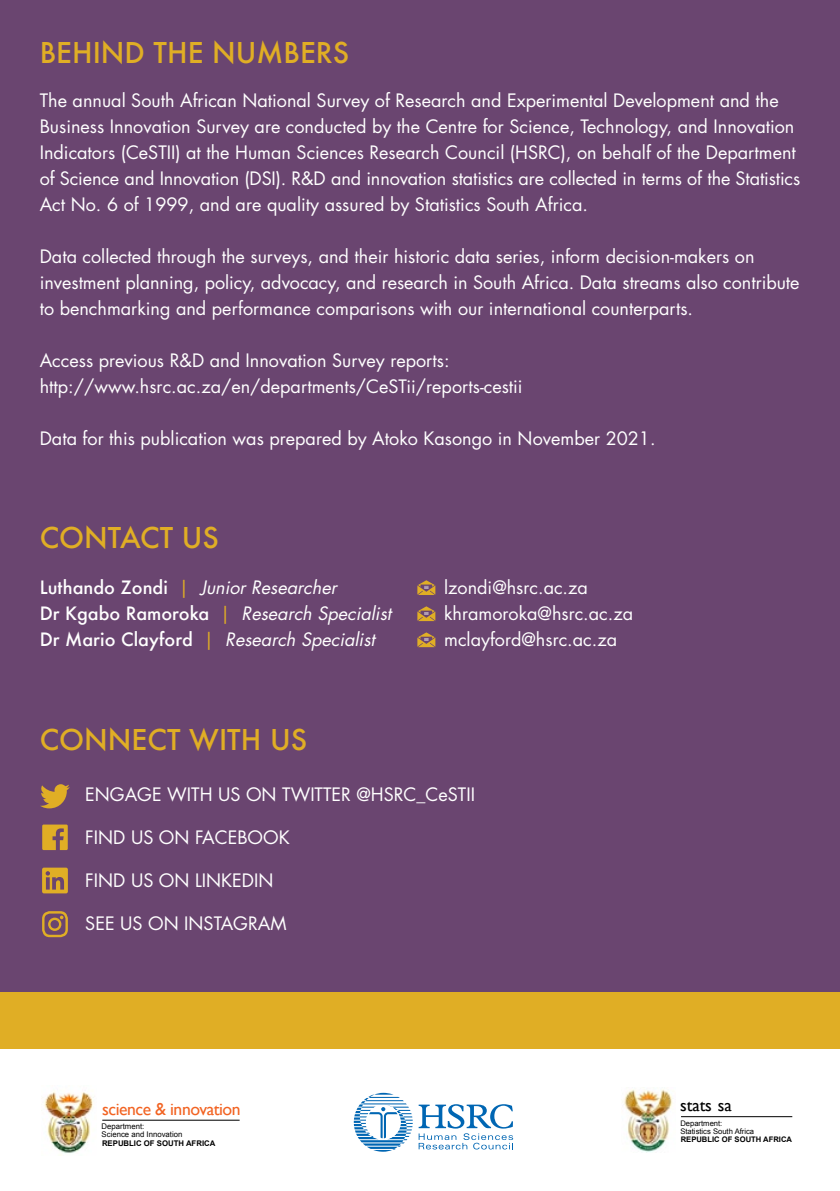
<style>
.page{position:relative;width:840px;height:1191px;background:#fff}
.page>*{position:absolute;margin:0;border:0;box-sizing:border-box;transform-origin:0 0}
.t1{font:500 28px "Futura";color:#e0ae25}
.t2{font:18px/26px "Futura Std";color:#fff}
.t3{font:italic 18px "Futura Std";letter-spacing:-.23em;color:#fff}
.t4{font:17.6px "Gill Sans";letter-spacing:-.025em;color:#f26322}
.t5{font:17.2px "Gill Sans";letter-spacing:-.01em;color:#000}
.t6{font:7.8px "Arial";color:#000}
.t7{font:700 7.8px "Arial";color:#000}
.t8{font:7.6px "Arial";color:#000}
.t9{font:700 7.6px "Arial";color:#000}
.s1{font-family:"Futura";font-weight:500;font-style:normal}
.s2{font-style:normal;color:#e0ae25}
</style>
<div class="page">
<div style="left:0;top:0;width:839px;height:996px;background:#6a4570"></div>
<svg style="left:353px;top:1092px;width:59px;height:59px"></svg>
<svg style="left:418px;top:1104px;width:95px;height:45px"></svg>
<img style="left:622px;top:1089px;width:51px;height:63px">
<hr style="left:680px;top:1116px;width:111px;height:1px;background:#000">
<img style="left:44px;top:1091px;width:49px;height:62px">
<hr style="left:102px;top:1119px;width:137px;height:1px;background:#000">
<svg style="left:42px;top:867px;width:26px;height:26px"></svg>
<svg style="left:40px;top:784px;width:30px;height:24px"></svg>
<svg style="left:42px;top:911px;width:26px;height:26px"></svg>
<svg style="left:42px;top:824px;width:26px;height:26px"></svg>
<svg style="left:417px;top:580px;width:18px;height:15px"></svg>
<svg style="left:417px;top:632px;width:18px;height:15px"></svg>
<svg style="left:417px;top:606px;width:18px;height:15px"></svg>
<div style="left:0;top:991px;width:839px;height:57px;background:#e0ae25"></div>
<p class="t1" style="left:40px;top:33px;width:311px">BEHIND THE NUMBERS</p>
<p class="t2" style="left:40px;top:88px;width:761px">The annual South African National Survey of Research and Experimental Development and the Business Innovation Survey are conducted by the Centre for Science, Technology, and Innovation Indicators (CeSTII) at the H uman Sciences Research Council (HSRC), on behalf of the Department of Science and I nnovation (DSI). R&amp;D and innovation statistics are collected in terms of the Statistics Act No. 6 of 1999, and are quality assured by Statistics South Africa.</p>
<p class="t2" style="left:40px;top:244px;width:760px">Data collected through the surveys, and their historic data series, inform decision-makers on investment planning, policy, advocacy, and research in South Africa. Data streams also contribute to benchmarking and performance comparisons with our international counterparts.</p>
<p class="t2" style="left:40px;top:348px;width:411px">Access previous R&amp;D and I nnovation Survey reports:</p>
<p class="t2" style="left:40px;top:374px;width:484px">http://www.hsrc.ac.za/en/departments/CeSTii/reports-cestii</p>
<p class="t2" style="left:40px;top:426px;width:617px">Data for this publication was prepared by Atoko Kasongo in November 2021.</p>
<p class="t1" style="left:40px;top:519px;width:181px">CONTACT US</p>
<p class="t3" style="left:40px;top:576px;width:302px"><span class="s1">Lu t h a n d o Zo n d i</span> <span class="s2">|</span> Junior Researcher</p>
<p class="t2" style="left:444px;top:575px;width:145px">lzondi@hsrc.ac.za</p>
<p class="t3" style="left:40px;top:602px;width:357px"><span class="s1">D r Kg a b o Ra m o ro ka</span> <span class="s2">|</span> Research Specialist</p>
<p class="t2" style="left:444px;top:601px;width:190px">khramoroka@hsrc.ac.za</p>
<p class="t3" style="left:40px;top:628px;width:340px"><span class="s1">D r M a ri o C l a yfo rd</span> <span class="s2">|</span> Research Specialist</p>
<p class="t2" style="left:444px;top:627px;width:174px">mclayford@hsrc.ac.za</p>
<p class="t1" style="left:40px;top:720px;width:269px">CONNECT WITH US</p>
<p class="t2" style="left:85px;top:782px;width:14px">ENGAGE</p>
<p class="t2" style="left:167px;top:782px;width:29px">WITH</p>
<p class="t2" style="left:218px;top:782px;width:101px">US ON TWITTE</p>
<p class="t2" style="left:341px;top:782px;width:114px">R @HS RC_CeSTII</p>
<p class="t2" style="left:85px;top:825px;width:123px">FIND USON FACEBOO</p>
<p class="t2" style="left:278px;top:825px;width:12px">K</p>
<p class="t2" style="left:85px;top:868px;width:178px">FIND USON LINKEDIN</p>
<p class="t2" style="left:85px;top:911px;width:11px">SEE</p>
<p class="t2" style="left:120px;top:911px;width:76px">USON INSTAG</p>
<p class="t2" style="left:248px;top:911px;width:40px">RAM</p>
<p class="t4" style="left:102px;top:1098px;width:140px">science &amp; innovation</p>
<p class="t6" style="left:102px;top:1121px;width:44px">Department:</p>
<p class="t6" style="left:102px;top:1129px;width:82px">Science and Innovation</p>
<p class="t7" style="left:102px;top:1138px;width:115px">REPUBLIC OF SOUTH AFRICA</p>
<p class="t5" style="left:680px;top:1095px;width:53px">stats sa</p>
<p class="t8" style="left:680px;top:1117px;width:43px">Department:</p>
<p class="t8" style="left:680px;top:1126px;width:75px">Statistics South Africa</p>
<p class="t9" style="left:680px;top:1134px;width:113px">REPUBLIC OF SOUTH AFRICA</p>
</div>
